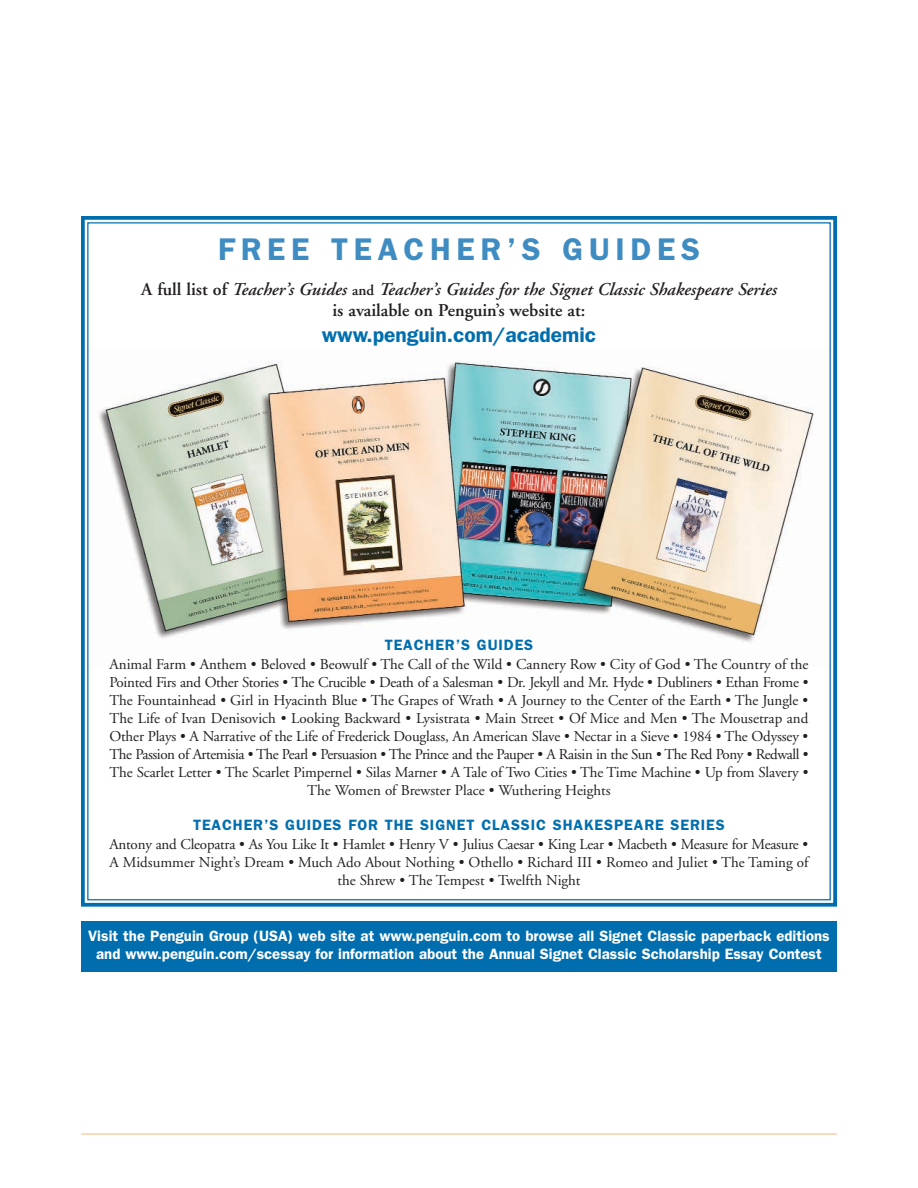
<style>
.page{position:relative;width:918px;height:1188px;background:#fff}
.page>*{position:absolute;margin:0;border:0;box-sizing:border-box;transform-origin:0 0}
.t1{font:600 31.5px "Franklin Gothic";letter-spacing:.18em;color:#3f8cc2}
.t2{font:600 21px "Franklin Gothic";color:#006eae}
.t3{font:italic 600 18px/21.6px "Adobe Garamond";color:#231f20;text-align:center}
.t4{font:15px/18px "Adobe Garamond";letter-spacing:-.01em;color:#231f20;text-align:center}
.t5{font:600 15px/18px "Franklin Gothic";color:#fff;text-align:center}
.t6{font:600 15px "Franklin Gothic";letter-spacing:.06em;color:#006eae}
.s1{font-style:normal}
.s2{font-style:normal;font-size:15px}
</style>
<div class="page">
<hr style="left:81px;top:1133px;width:756px;height:2px;background:#fdcfa5">
<div style="left:81px;top:921px;width:756px;height:51px;background:#006eae"></div>
<img style="left:98px;top:361px;width:716px;height:282px">
<div style="left:81px;top:216px;width:756px;height:691px;border:4px solid #006eae"></div>
<h1 class="t1" style="left:218px;top:238px;width:483px">FREE TEACHER’S GUIDES</h1>
<p class="t3" style="left:141px;top:280px;width:637px"><span class="s1">A full list of</span> Teacher’s Guides <span class="s2">and</span> Teacher’s Guides for the Signet Classic Shakespeare Series <span class="s1">is available on Penguin’s website at:</span></p>
<h2 class="t2" style="left:322px;top:327px;width:276px">www.penguin.com/academic</h2>
<p class="t6" style="left:385px;top:640px;width:150px">TEACHER’S GUIDES</p>
<p class="t4" style="left:110px;top:656px;width:701px">Animal Farm • Anthem • Beloved • Beowulf • The Call of the Wild • Cannery Row • City of God • The Country of the Pointed Firs and Other Stories • The Crucible • Death of a Salesman • Dr. Jekyll and Mr. Hyde • Dubliners • Ethan Frome • The Fountainhead • Girl in Hyacinth Blue • The Grapes of Wrath • A Journey to the Center of the Earth • The Jungle • The Life of Ivan Denisovich • Looking Backward • Lysistrata • Main Street • Of Mice and Men • The Mousetrap and Other Plays • A Narrative of the Life of Frederick Douglass, An American Slave • Nectar in a Sieve • 1984 • The Odyssey • The Passion of Artemisia • The Pearl • Persuasion • The Prince and the Pauper • A Raisin in the Sun • The Red Pony • Redwall • The Scarlet Letter • The Scarlet Pimpernel • Silas Marner • A Tale of Two Cities • The Time Machine • Up from Slavery • The Women of Brewster Place • Wuthering Heights</p>
<p class="t6" style="left:193px;top:820px;width:533px">TEACHER’S GUIDES FOR THE SIGNET CLASSIC SHAKESPEARE SERIES</p>
<p class="t4" style="left:110px;top:836px;width:700px">Antony and Cleopatra • As You Like It • Hamlet • Henry V • Julius Caesar • King Lear • Macbeth • Measure for Measure •<br>A Midsummer Night’s Dream • Much Ado About Nothing • Othello • Richard III • Romeo and Juliet • The Taming of the Shrew • The Tempest • Twelfth Night</p>
<p class="t5" style="left:88px;top:929px;width:743px">Visit the Penguin Group (USA) web site at www.penguin.com to browse all Signet Classic paperback editions and www.penguin.com/scessay for information about the Annual Signet Classic Scholarship Essay Contest</p>
</div>
